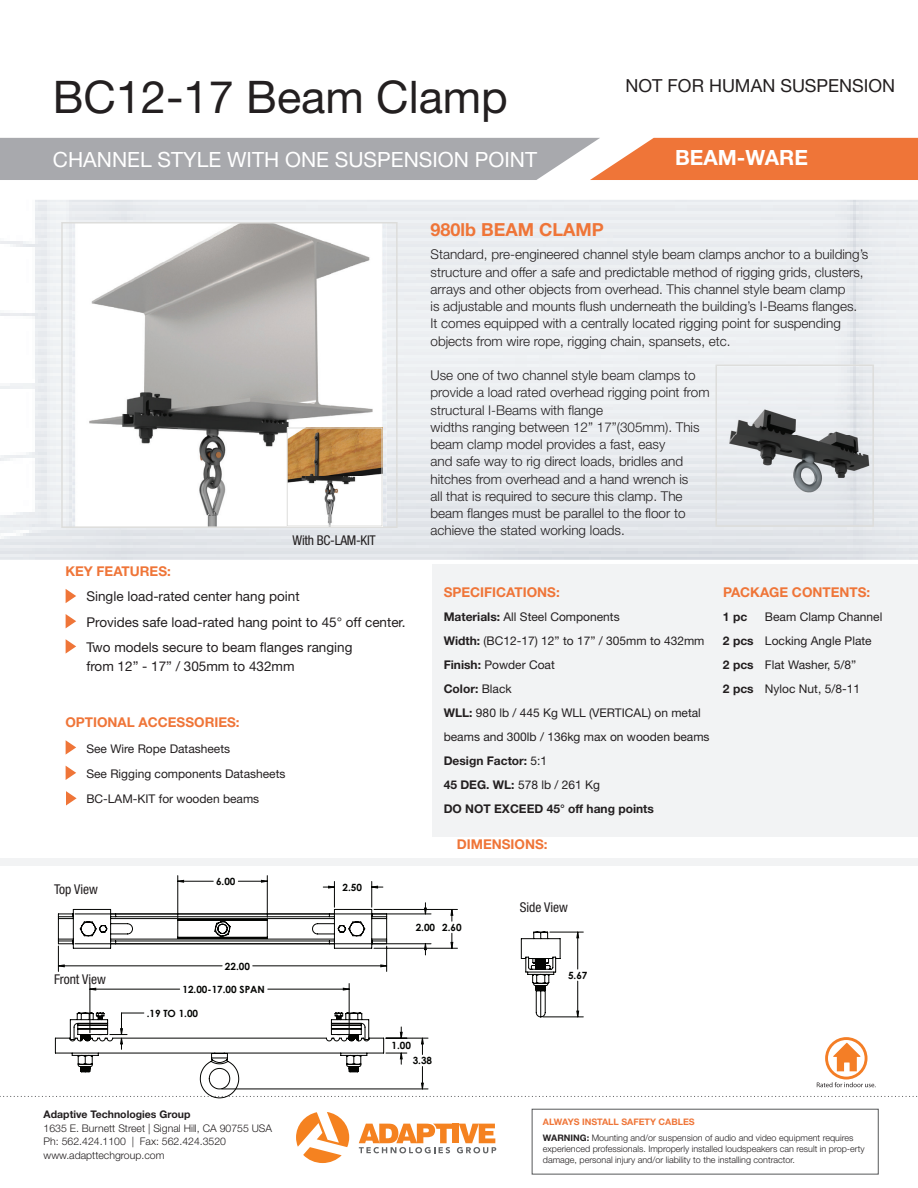
<style>
.page{position:relative;width:918px;height:1188px;background:#fff}
.page>*{position:absolute;margin:0;border:0;box-sizing:border-box;transform-origin:0 0}
.t1{font:45px "Helvetica Neue";color:#231f20}
.t2{font:21px "Helvetica Neue";color:#fff}
.t3{font:700 21px "Helvetica Neue";color:#fff}
.t4{font:18px "Helvetica Neue";color:#231f20}
.t5{font:700 18px "Helvetica Neue";color:#ef7538}
.t6{font:300 13.5px/17.2px "Helvetica Neue";color:#231f20}
.t7{font:13.5px/25.2px "Helvetica Neue";color:#231f20}
.t8{font:700 13.5px "Helvetica Neue";color:#ef7538}
.t9{font:condensed 13.5px "Helvetica Neue";color:#231f20}
.t10{font:condensed 13.5px "Helvetica Neue";letter-spacing:-.02em;color:#231f20}
.t11{font:12px/24px "Helvetica Neue";color:#231f20}
.t12{font:700 12px "Helvetica Neue";color:#231f20}
.t13{font:300 10.5px/13.5px "Helvetica Neue";color:#231f20}
.t14{font:700 10.5px "Helvetica Neue";color:#231f20}
.t15{font:700 9.9px "Century Gothic";color:#040503}
.t16{font:300 9px/15.9px "Helvetica Neue";color:#231f20}
.s1{font-weight:700}
.s2{font-weight:700;color:#ef7538}
</style>
<div class="page">
<div style="left:532px;top:1109px;width:347px;height:65px;border:1px solid #57585a"></div>
<svg style="left:296px;top:1112px;width:53px;height:51px"></svg>
<div style="left:432px;top:565px;width:486px;height:272px;background:#f2f3f4"></div>
<svg style="left:0;top:138px;width:918px;height:42px;background:#c39d8c"></svg>
<svg style="left:66px;top:589px;width:10px;height:14px"></svg>
<svg style="left:66px;top:614px;width:10px;height:14px"></svg>
<svg style="left:66px;top:639px;width:10px;height:15px"></svg>
<svg style="left:66px;top:766px;width:10px;height:14px"></svg>
<div style="left:0;top:859px;width:918px;height:7px;background:#f2f3f4"></div>
<svg style="left:66px;top:740px;width:10px;height:15px"></svg>
<img style="left:72px;top:225px;width:315px;height:300px">
<div style="left:61px;top:222px;width:337px;height:306px;border:2px solid #dddddb"></div>
<img style="left:719px;top:393px;width:152px;height:128px">
<div style="left:716px;top:364px;width:158px;height:163px;border:2px solid #dddddb"></div>
<hr style="left:225px;top:1140px;width:206px;height:1px;background:#040503">
<hr style="left:267px;top:876px;width:1px;height:41px;background:#040503">
<hr style="left:178px;top:876px;width:1px;height:42px;background:#040503">
<svg style="left:359px;top:1123px;width:137px;height:30px"></svg>
<svg style="left:0;top:880px;width:918px;height:219px"></svg>
<img style="left:289px;top:430px;width:92px;height:95px">
<div style="left:287px;top:428px;width:96px;height:99px;border:1px solid #dddddb"></div>
<svg style="left:66px;top:791px;width:11px;height:14px"></svg>
<h1 class="t1" style="left:53px;top:70px;width:457px">BC12-17 Beam Clamp</h1>
<h2 class="t2" style="left:53px;top:147px;width:486px">CHANNEL STYLE WITH ONE SUSPENSION POINT</h2>
<h3 class="t4" style="left:626px;top:74px;width:271px">NOT FOR HUMAN SUSPENSION</h3>
<h2 class="t3" style="left:675px;top:145px;width:134px">BEAM-WARE</h2>
<p class="t10" style="left:293px;top:533px;width:85px">With BC-LAM-KIT</p>
<p class="t8" style="left:65px;top:563px;width:107px">KEY FEATURES:</p>
<p class="t7" style="left:86px;top:584px;width:321px">Single load-rated center hang point<br>Provides safe load-rated hang point to 45° off center.<br>Two models secure to beam flanges ranging</p>
<p class="t7" style="left:86px;top:653px;width:210px">from 12” - 17” / 305mm to 432mm</p>
<p class="t8" style="left:65px;top:714px;width:176px">OPTIONAL ACCESSORIES:</p>
<p class="t11" style="left:86px;top:735px;width:201px;line-height:25.2px">See Wire Rope Datasheets<br>See Rigging components Datasheets<br>BC-LAM-KIT for wooden beams</p>
<h3 class="t5" style="left:431px;top:219px;width:175px">980lb BEAM CLAMP</h3>
<p class="t6" style="left:431px;top:246px;width:439px">Standard, pre-engineered channel style beam clamps anchor to a building’s structure and offer a safe and predictable method of rigging grids, clusters, arrays and other objects from overhead. This channel style beam clamp<br>is adjustable and mounts flush underneath the building’s I-Beams flanges.<br>It comes equipped with a centrally located rigging point for suspending objects from wire rope, rigging chain, spansets, etc.</p>
<p class="t6" style="left:431px;top:366px;width:281px">Use one of two channel style beam clamps to provide a load rated overhead rigging point from structural I-Beams with flange<br>widths ranging between 12” 17”(305mm). This beam clamp model provides a fast, easy<br>and safe way to rig direct loads, bridles and hitches from overhead and a hand wrench is<br>all that is required to secure this clamp. The beam flanges must be parallel to the floor to achieve the stated working loads.</p>
<p class="t8" style="left:444px;top:584px;width:117px">SPECIFICATIONS:</p>
<p class="t11" style="left:444px;top:605px;width:267px"><span class="s1">Materials:</span> All Steel Components<br><span class="s1">Width:</span> (BC12-17) 12” to 17” / 305mm to 432mm<br><span class="s1">Finish:</span> Powder Coat<br><span class="s1">Color:</span> Black<br><span class="s1">WLL:</span> 980 lb / 445 Kg WLL (VERTICAL) on metal beams and 300lb / 136kg max on wooden beams<br><span class="s1">Design Factor:</span> 5:1<br><span class="s1">45 DEG. WL:</span> 578 lb / 261 Kg<br><span class="s1">DO NOT EXCEED 45° off hang points</span></p>
<p class="t8" style="left:457px;top:835px;width:92px">DIMENSIONS:</p>
<p class="t8" style="left:723px;top:584px;width:149px">PACKAGE CONTENTS:</p>
<p class="t12" style="left:723px;top:609px;width:26px">1 pc</p>
<p class="t11" style="left:723px;top:605px;width:161px;text-indent:42px">Beam Clamp Channel<br><span class="s1">2 pcs</span> Locking Angle Plate<br><span class="s1">2 pcs</span> Flat Washer, 5/8”<br><span class="s1">2 pcs</span> Nyloc Nut, 5/8-11</p>
<p class="t9" style="left:54px;top:882px;width:45px">Top View</p>
<p class="t15" style="left:216px;top:874px;width:21px">6.00</p>
<p class="t15" style="left:343px;top:880px;width:21px">2.50</p>
<p class="t15" style="left:416px;top:920px;width:47px">2.00 2.60</p>
<p class="t9" style="left:520px;top:899px;width:50px">Side View</p>
<p class="t9" style="left:54px;top:972px;width:53px">Front View</p>
<p class="t15" style="left:225px;top:959px;width:27px">22.00</p>
<p class="t15" style="left:183px;top:982px;width:84px">12.00-17.00 SPAN</p>
<p class="t15" style="left:147px;top:1006px;width:53px">.19 TO 1.00</p>
<p class="t15" style="left:568px;top:968px;width:21px">5.67</p>
<p class="t15" style="left:392px;top:1038px;width:21px">1.00</p>
<p class="t15" style="left:413px;top:1053px;width:21px">3.38</p>
<p class="t14" style="left:44px;top:1108px;width:148px">Adaptive Technologies Group</p>
<p class="t13" style="left:44px;top:1121px;width:230px">1635 E. Burnett Street | Signal Hill, CA 90755 USA<br>Ph: 562.424.1100 | Fax: 562.424.3520 www.adapttechgroup.com</p>
<p class="t16" style="left:543px;top:1114px;width:312px"><span class="s2">ALWAYS INSTALL SAFETY CABLES<br></span><span class="s1">WARNING:</span> Mounting and/or suspension of audio and video equipment requires</p>
<p class="t16" style="left:543px;top:1143px;width:323px;line-height:10.9px">experienced professionals. Improperly installed loudspeakers can result in prop-erty damage, personal injury and/or liability to the installing contractor.</p>
</div>
